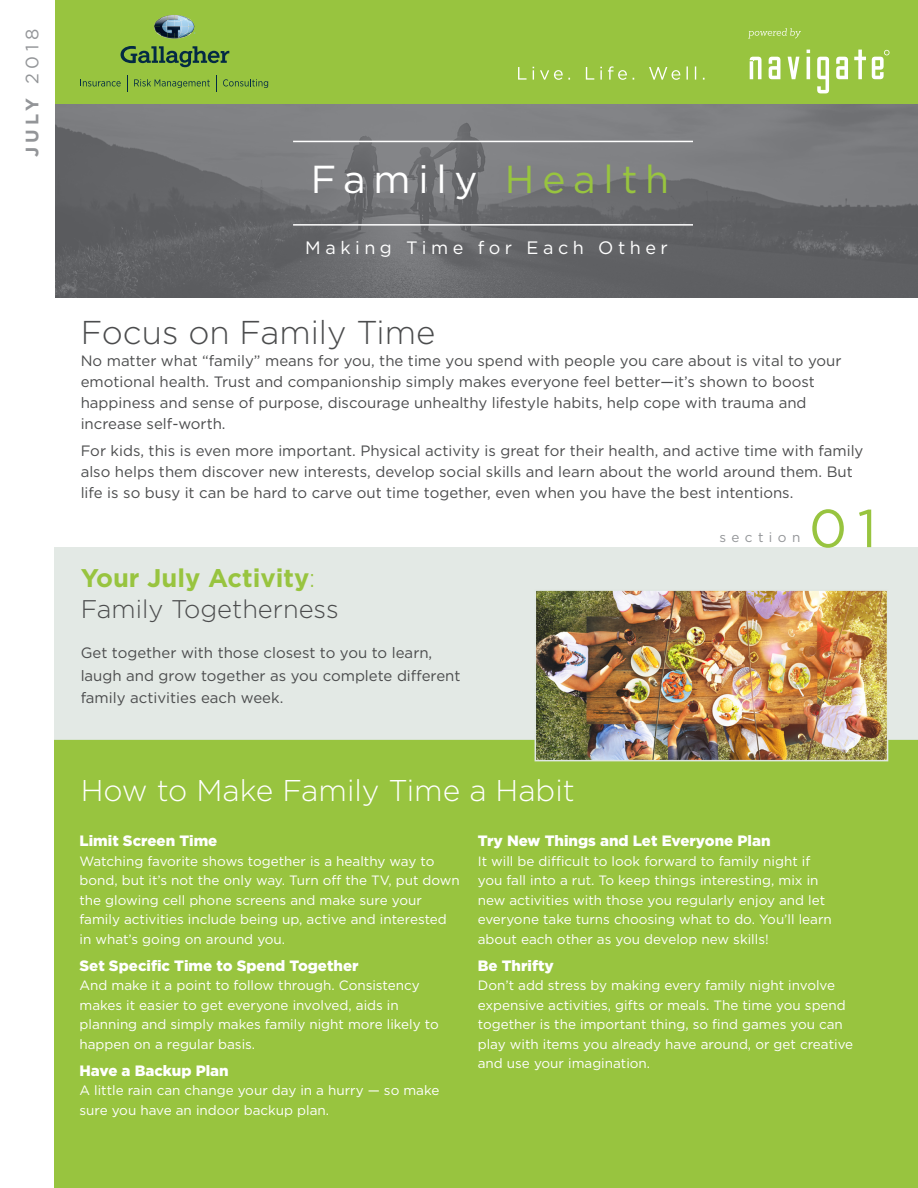
<style>
.page{position:relative;width:918px;height:1188px;background:#fff}
.page>*{position:absolute;margin:0;border:0;box-sizing:border-box;transform-origin:0 0}
.t1{font:53.25px "Gotham";color:#98c43f}
.t2{font:39px "Gotham";letter-spacing:.2em;color:#fff}
.t3{font:300 33px "Gotham";color:#4b4c4d}
.t4{font:300 30px "Gotham";color:#fff}
.t5{font:300 25.5px/30.6px "Gotham";color:#4b4c4d}
.t6{font:18px "Gotham";letter-spacing:.25em;color:#fff}
.t7{font:700 18px "Gotham";color:#939598}
.t8{font:15px/21px "Gotham";color:#4b4c4d}
.t9{font:900 15px "Gotham";color:#fff}
.t10{font:13.5px/19.5px "Gotham";color:#fff}
.t11{font:13.5px "Gotham";letter-spacing:.4em;color:#939598}
.s1{font-weight:400}
.s2{color:#98c43f}
.s3{font-weight:700;color:#98c43f}
</style>
<div class="page">
<div style="left:54px;top:739px;width:864px;height:449px;background:#98c43f"></div>
<svg style="left:55px;top:104px;width:863px;height:193px;background:#6e6f72"></svg>
<div style="left:54px;top:547px;width:864px;height:192px;background:#e0e7e2"></div>
<img style="left:538px;top:592px;width:347px;height:166px">
<div style="left:535px;top:589px;width:353px;height:172px;border:2px solid #e0e7e2"></div>
<hr style="left:293px;top:141px;width:400px;height:1px;background:#fff">
<hr style="left:293px;top:224px;width:400px;height:2px;background:#fff">
<div style="left:55px;top:0;width:863px;height:104px;background:#98c43f"></div>
<svg style="left:121px;top:46px;width:108px;height:21px"></svg>
<svg style="left:154px;top:15px;width:41px;height:24px"></svg>
<svg style="left:80px;top:79px;width:41px;height:7px"></svg>
<svg style="left:134px;top:79px;width:76px;height:9px"></svg>
<svg style="left:223px;top:79px;width:45px;height:9px"></svg>
<svg style="left:216px;top:75px;width:1px;height:17px"></svg>
<svg style="left:127px;top:75px;width:1px;height:17px"></svg>
<svg style="left:854px;top:50px;width:12px;height:29px"></svg>
<svg style="left:769px;top:57px;width:11px;height:22px"></svg>
<svg style="left:836px;top:57px;width:12px;height:22px"></svg>
<svg style="left:817px;top:57px;width:12px;height:36px"></svg>
<svg style="left:788px;top:57px;width:11px;height:22px"></svg>
<hr style="left:807px;top:57px;width:3px;height:22px;background:#fff">
<svg style="left:750px;top:57px;width:12px;height:22px"></svg>
<svg style="left:872px;top:50px;width:18px;height:29px"></svg>
<svg style="left:748px;top:28px;width:53px;height:10px"></svg>
<svg style="left:518px;top:66px;width:187px;height:14px"></svg>
<p class="t7" style="left:22px;top:157px;width:130px;rotate:-90deg">JULY <span class="s1">2018</span></p>
<p class="t2" style="left:311px;top:155px;width:360px">Family <span class="s2">Health</span></p>
<p class="t6" style="left:305px;top:237px;width:364px">Making Time for Each Other</p>
<p class="t3" style="left:81px;top:314px;width:356px">Focus on Family Time</p>
<p class="t8" style="left:81px;top:349px;width:762px">No matter what “family” means for you, the time you spend with people you care about is vital to your emotional health. Trust and companionship simply makes everyone feel better—it’s shown to boost happiness and sense of purpose, discourage unhealthy lifestyle habits, help cope with trauma and increase self-worth.</p>
<p class="t8" style="left:81px;top:439px;width:784px">For kids, this is even more important. Physical activity is great for their health, and active time with family also helps them discover new interests, develop social skills and learn about the world around them. But life is so busy it can be hard to carve out time together, even when you have the best intentions.</p>
<p class="t5" style="left:81px;top:562px;width:259px"><span class="s3">Your July Activity</span><span class="s2">:<br></span>Family Togetherness</p>
<p class="t8" style="left:81px;top:642px;width:381px;line-height:22.5px">Get together with those closest to you to learn, laugh and grow together as you complete different family activities each week.</p>
<p class="t4" style="left:81px;top:774px;width:496px">How to Make Family Time a Habit</p>
<p class="t11" style="left:719px;top:528px;width:82px">section</p>
<p class="t1" style="left:809px;top:494px;width:69px">01</p>
<p class="t9" style="left:80px;top:830px;width:139px">Limit Screen Time</p>
<p class="t10" style="left:80px;top:851px;width:382px">Watching favorite shows together is a healthy way to bond, but it’s not the only way. Turn off the TV, put down the glowing cell phone screens and make sure your family activities include being up, active and interested in what’s going on around you.</p>
<p class="t9" style="left:80px;top:955px;width:281px">Set Specific Time to Spend Together</p>
<p class="t10" style="left:80px;top:975px;width:361px">And make it a point to follow through. Consistency makes it easier to get everyone involved, aids in planning and simply makes family night more likely to happen on a regular basis.</p>
<p class="t9" style="left:80px;top:1060px;width:151px">Have a Backup Plan</p>
<p class="t10" style="left:80px;top:1080px;width:361px">A little rain can change your day in a hurry — so make sure you have an indoor backup plan.</p>
<p class="t9" style="left:478px;top:830px;width:294px">Try New Things and Let Everyone Plan</p>
<p class="t10" style="left:478px;top:851px;width:356px">It will be difficult to look forward to family night if you fall into a rut. To keep things interesting, mix in new activities with those you regularly enjoy and let everyone take turns choosing what to do. You’ll learn about each other as you develop new skills!</p>
<p class="t9" style="left:478px;top:955px;width:78px">Be Thrifty</p>
<p class="t10" style="left:478px;top:975px;width:377px">Don’t add stress by making every family night involve expensive activities, gifts or meals. The time you spend together is the important thing, so find games you can play with items you already have around, or get creative and use your imagination.</p>
</div>
